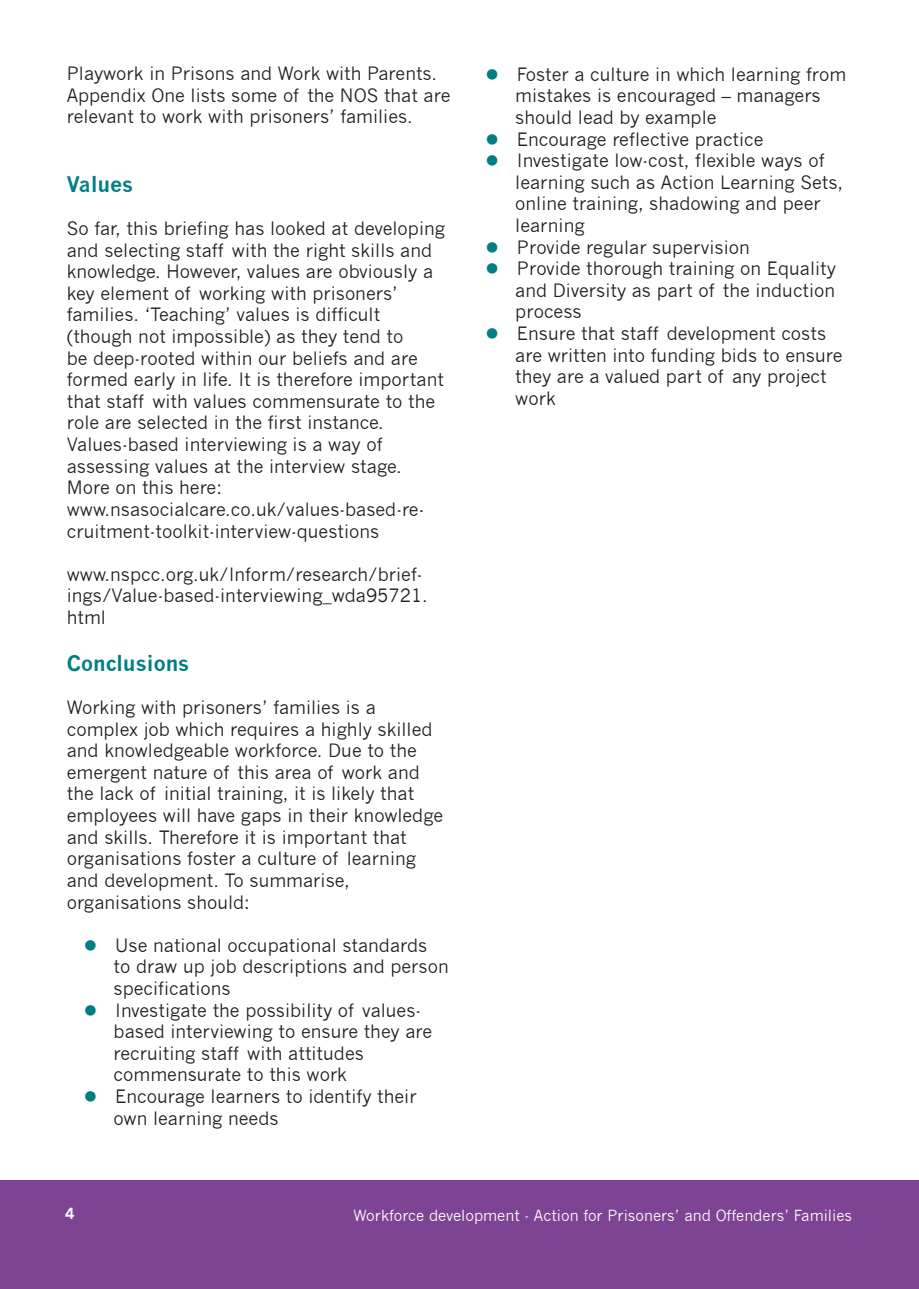
<style>
.page{position:relative;width:919px;height:1289px;background:#fff}
.page>*{position:absolute;margin:0;border:0;box-sizing:border-box;transform-origin:0 0}
.t1{font:700 21px "News Gothic";color:#017e84}
.t2{font:18px/21.6px "News Gothic";color:#231f20}
.t3{font:15px "News Gothic";color:#fff}
.t4{font:700 15px "News Gothic";color:#fff}
.s1{color:#017e84}
</style>
<div class="page">
<div style="left:0;top:1180px;width:918px;height:108px;background:#7d4493"></div>
<p class="t2" style="left:67px;top:63px;width:372px">Playwork in Prisons and Work with Parents.</p>
<p class="t2" style="left:67px;top:84px;width:385px">Appendix One lists some of the NOS that are relevant to work with prisoners’ families.</p>
<p class="t1" style="left:67px;top:171px;width:68px">Values</p>
<p class="t2" style="left:67px;top:218px;width:380px">So far, this briefing has looked at developing and selecting staff with the right skills and knowledge. However, values are obviously a key element of working with prisoners’ families. ‘Teaching’ values is difficult (though not impossible) as they tend to<br>be deep-rooted within our beliefs and are formed early in life. It is therefore important that staff with values commensurate to the role are selected in the first instance.<br>Values-based interviewing is a way of assessing values at the interview stage.<br>More on this here: www.nsasocialcare.co.uk/values-based-re&shy;cruitment-toolkit-interview-questions</p>
<p class="t2" style="left:67px;top:563px;width:362px">www.nspcc.org.uk/Inform/research/brief&shy;ings/Value-based-interviewing_wda95721. html</p>
<p class="t1" style="left:67px;top:650px;width:124px">Conclusions</p>
<p class="t2" style="left:67px;top:696px;width:378px">Working with prisoners’ families is a complex job which requires a highly skilled and knowledgeable workforce. Due to the emergent nature of this area of work and the lack of initial training, it is likely that employees will have gaps in their knowledge and skills. Therefore it is important that organisations foster a culture of learning and development. To summarise, organisations should:</p>
<p class="t2" style="left:114px;top:934px;width:337px;text-indent:-30px"><span class="s1">●</span> Use national occupational standards<br>to draw up job descriptions and person specifications</p>
<p class="t2" style="left:114px;top:999px;width:320px;text-indent:-30px"><span class="s1">●</span> Investigate the possibility of values&shy;based interviewing to ensure they are recruiting staff with attitudes commensurate to this work</p>
<p class="t2" style="left:114px;top:1085px;width:304px;text-indent:-30px"><span class="s1">●</span> Encourage learners to identify their own learning needs</p>
<p class="t2" style="left:515px;top:63px;width:332px;text-indent:-30px"><span class="s1">●</span> Foster a culture in which learning from mistakes is encouraged – managers should lead by example</p>
<p class="t2" style="left:485px;top:128px;width:279px"><span class="s1">●</span> Encourage reflective practice</p>
<p class="t2" style="left:515px;top:150px;width:329px;text-indent:-30px"><span class="s1">●</span> Investigate low-cost, flexible ways of learning such as Action Learning Sets, online training, shadowing and peer learning</p>
<p class="t2" style="left:485px;top:236px;width:266px"><span class="s1">●</span> Provide regular supervision</p>
<p class="t2" style="left:515px;top:258px;width:322px;text-align:justify;text-indent:-30px"><span class="s1">●</span> Provide thorough training on Equality and Diversity as part of the induction process</p>
<p class="t2" style="left:515px;top:323px;width:328px;text-indent:-30px"><span class="s1">●</span> Ensure that staff development costs are written into funding bids to ensure they are a valued part of any project work</p>
<p class="t4" style="left:65px;top:1204px;width:11px">4</p>
<p class="t3" style="left:353px;top:1206px;width:500px">Workforce development - Action for Prisoners’ and Offenders’ Families</p>
</div>
